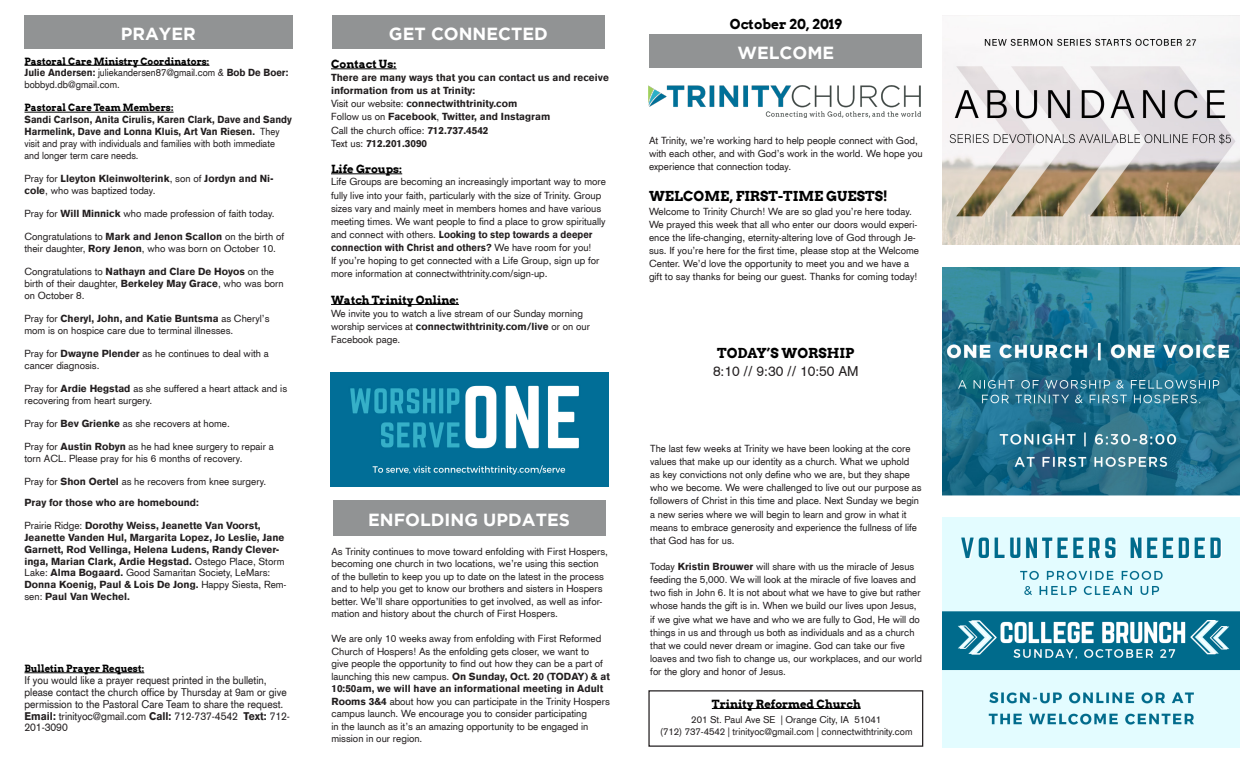
<style>
.page{position:relative;width:1260px;height:765px;background:#fff}
.page>*{position:absolute;margin:0;border:0;box-sizing:border-box;transform-origin:0 0}
.t1{font:700 17.5px "Gotham";color:#fff}
.t2{font:700 13.75px "Arvo";color:#000}
.t3{font:13.75px "Akzidenz Grotesk CE";color:#231f20}
.t4{font:700 11.25px "Arvo";color:#000}
.t5{font:10.88px/11.9px "Akzidenz Grotesk CE";color:#231f20;scale:.95 1}
.t6{font:10px/13.1px "Akzidenz Grotesk CE";color:#231f20}
.t7{font:900 10px/11.9px "Akzidenz Grotesk CE";color:#231f20}
.t8{font:900 10px/11.9px "Akzidenz Grotesk CE";color:#231f20;scale:.95 1}
.t9{font:10px/11.9px "Akzidenz Grotesk CE";color:#231f20;scale:.95 1}
.t10{font:700 10px "Arvo";color:#000;scale:.95 1}
.t11{font:9.62px "Akzidenz Grotesk CE";color:#231f20}
.s1{font-family:"Arvo";font-weight:700;color:#000}
.s2{font-weight:900}
.s3{font-weight:400}
</style>
<div class="page">
<hr style="left:331px;top:69px;width:66px;height:1px;background:#000">
<hr style="left:331px;top:174px;width:71px;height:1px;background:#000">
<hr style="left:331px;top:304px;width:128px;height:1px;background:#000">
<div style="left:649px;top:35px;width:273px;height:33px;background:#919394"></div>
<div style="left:332px;top:15px;width:273px;height:34px;background:#919394"></div>
<div style="left:24px;top:15px;width:269px;height:34px;background:#919394"></div>
<hr style="left:25px;top:65px;width:184px;height:1px;background:#000">
<hr style="left:25px;top:112px;width:149px;height:1px;background:#000">
<hr style="left:25px;top:673px;width:119px;height:1px;background:#000">
<hr style="left:712px;top:708px;width:149px;height:1px;background:#000">
<div style="left:648px;top:690px;width:275px;height:57px;border:1px solid #231f20"></div>
<img style="left:648px;top:85px;width:273px;height:33px">
<img style="left:942px;top:518px;width:298px;height:229px">
<img style="left:942px;top:15px;width:298px;height:230px">
<div style="left:333px;top:501px;width:272px;height:35px;background:#919394"></div>
<img style="left:330px;top:372px;width:279px;height:115px">
<img style="left:942px;top:267px;width:298px;height:228px">
<p class="t1" style="left:121px;top:23px;width:77px">PRAYER</p>
<p class="t9" style="left:25px;top:55px;width:279px"><span class="s1">Pastoral Care Ministry Coordinators:<br></span><span class="s2">Julie Andersen:</span> juliekandersen87@gmail.com &amp; <span class="s2">Bob De Boer: </span>bobbyd.db@gmail.com.</p>
<p class="t8" style="left:25px;top:102px;width:283px"><span class="s1">Pastoral Care Team Members:<br></span>Sandi Carlson, Anita Cirulis, Karen Clark, Dave and Sandy Harmelink, Dave and Lonna Kluis, Art Van Riesen. <span class="s3">They visit and pray with individuals and families with both immediate and longer term care needs.</span></p>
<p class="t7" style="left:25px;top:173px;width:251px"><span class="s3">Pray for</span> Lleyton Kleinwolterink<span class="s3">, son of</span> Jordyn and Ni&shy;cole<span class="s3">, who was baptized today.</span></p>
<p class="t6" style="left:25px;top:207px;width:251px">Pray for <span class="s2">Will Minnick</span> who made profession of faith today.</p>
<p class="t6" style="left:25px;top:231px;width:261px;line-height:11.9px">Congratulations to <span class="s2">Mark and Jenon Scallon</span> on the birth of their daughter, <span class="s2">Rory Jenon</span>, who was born on October 10.</p>
<p class="t6" style="left:25px;top:266px;width:261px;line-height:11.9px">Congratulations to <span class="s2">Nathayn and Clare De Hoyos</span> on the birth of their daughter, <span class="s2">Berkeley May Grace</span>, who was born on October 8.</p>
<p class="t6" style="left:25px;top:312px;width:247px;line-height:11.9px">Pray for <span class="s2">Cheryl, John, and Katie Buntsma</span> as Cheryl’s mom is on hospice care due to terminal illnesses.</p>
<p class="t6" style="left:25px;top:347px;width:246px;line-height:11.9px">Pray for <span class="s2">Dwayne Plender</span> as he continues to deal with a cancer diagnosis.</p>
<p class="t6" style="left:25px;top:382px;width:264px;line-height:11.9px">Pray for <span class="s2">Ardie Hegstad</span> as she suffered a heart attack and is recovering from heart surgery.</p>
<p class="t6" style="left:25px;top:417px;width:207px">Pray for <span class="s2">Bev Grienke</span> as she recovers at home.</p>
<p class="t6" style="left:25px;top:441px;width:251px;line-height:11.9px">Pray for <span class="s2">Austin Robyn</span> as he had knee surgery to repair a torn ACL. Please pray for his 6 months of recovery.</p>
<p class="t6" style="left:25px;top:475px;width:243px">Pray for <span class="s2">Shon Oertel</span> as he recovers from knee surgery.</p>
<p class="t7" style="left:25px;top:496px;width:176px">Pray for those who are homebound:</p>
<p class="t7" style="left:25px;top:520px;width:264px"><span class="s3">Prairie Ridge:</span> Dorothy Weiss, Jeanette Van Voorst, Jeanette Vanden Hul, Margarita Lopez, Jo Leslie, Jane Garnett, Rod Vellinga, Helena Ludens, Randy Clever&shy;inga, Marian Clark, Ardie Hegstad. <span class="s3">Ostego Place, Storm Lake:</span> Alma Bogaard. <span class="s3">Good Samaritan Society, LeMars:<br></span>Donna Koenig, Paul &amp; Lois De Jong. <span class="s3">Happy Siesta, Rem&shy;sen:</span> Paul Van Wechel.</p>
<p class="t10" style="left:25px;top:662px;width:128px">Bulletin Prayer Request:</p>
<p class="t5" style="left:25px;top:674px;width:281px">If you would like a prayer request printed in the bulletin, please contact the church office by Thursday at 9am or give permission to the Pastoral Care Team to share the request.<br><span class="s2">Email:</span> trinityoc@gmail.com <span class="s2">Call:</span> 712-737-4542 <span class="s2">Text:</span> 712- 201-3090</p>
<p class="t1" style="left:389px;top:23px;width:160px">GET CONNECTED</p>
<p class="t4" style="left:331px;top:57px;width:67px">Contact Us:</p>
<p class="t7" style="left:331px;top:71px;width:279px;line-height:13.1px">There are many ways that you can contact us and receive information from us at Trinity:</p>
<p class="t7" style="left:331px;top:98px;width:188px"><span class="s3">Visit our website:</span> connectwithtrinity.com</p>
<p class="t7" style="left:331px;top:111px;width:221px"><span class="s3">Follow us on</span> Facebook<span class="s3">,</span> Twitter, and Instagram</p>
<p class="t6" style="left:331px;top:123px;width:159px">Call the church office: <span class="s2">712.737.4542</span></p>
<p class="t7" style="left:331px;top:137px;width:98px"><span class="s3">Text us:</span> 712.201.3090</p>
<p class="t4" style="left:331px;top:162px;width:73px">Life Groups:</p>
<p class="t6" style="left:331px;top:175px;width:277px">Life Groups are becoming an increasingly important way to more fully live into your faith, particularly with the size of Trinity. Group sizes vary and mainly meet in members homes and have various meeting times. We want people to find a place to grow spiritually and connect with others. <span class="s2">Looking to step towards a deeper connection with Christ and others?</span> We have room for you!<br>If you’re hoping to get connected with a Life Group, sign up for more information at connectwithtrinity.com/sign-up.</p>
<p class="t4" style="left:331px;top:292px;width:129px">Watch Trinity Online:</p>
<p class="t6" style="left:331px;top:307px;width:261px">We invite you to watch a live stream of our Sunday morning worship services at <span class="s2">connectwithtrinity.com/live</span> or on our<br>Facebook page.</p>
<p class="t1" style="left:368px;top:510px;width:203px">ENFOLDING UPDATES</p>
<p class="t6" style="left:332px;top:545px;width:278px;line-height:12.5px">As Trinity continues to move toward enfolding with First Hospers, becoming one church in two locations, we’re using this section of the bulletin to keep you up to date on the latest in the process and to help you get to know our brothers and sisters in Hospers better. We’ll share opportunities to get involved, as well as infor&shy;mation and history about the church of First Hospers.</p>
<p class="t6" style="left:332px;top:633px;width:280px;line-height:12.5px">We are only 10 weeks away from enfolding with First Reformed Church of Hospers! As the enfolding gets closer, we want to<br>give people the opportunity to find out how they can be a part of launching this new campus. <span class="s2">On Sunday, Oct. 20 (TODAY) &amp; at 10:50am, we will have an informational meeting in Adult Rooms 3&amp;4</span> about how you can participate in the Trinity Hospers campus launch. We encourage you to consider participating<br>in the launch as it’s an amazing opportunity to be engaged in mission in our region.</p>
<p class="t2" style="left:730px;top:15px;width:114px">October 20, 2019</p>
<p class="t1" style="left:737px;top:42px;width:98px">WELCOME</p>
<p class="t6" style="left:649px;top:134px;width:275px">At Trinity, we’re working hard to help people connect with God, with each other, and with God’s work in the world. We hope you experience that connection today.</p>
<p class="t2" style="left:649px;top:188px;width:240px">WELCOME, FIRST-TIME GUESTS!</p>
<p class="t6" style="left:649px;top:204px;width:272px">Welcome to Trinity Church! We are so glad you’re here today.<br>We prayed this week that all who enter our doors would experi&shy;ence the life-changing, eternity-altering love of God through Je&shy;sus. If you’re here for the first time, please stop at the Welcome Center. We’d love the opportunity to meet you and we have a gift to say thanks for being our guest. Thanks for coming today!</p>
<p class="t2" style="left:717px;top:345px;width:139px">TODAY’S WORSHIP</p>
<p class="t3" style="left:713px;top:362px;width:147px">8:10 // 9:30 // 10:50 AM</p>
<p class="t6" style="left:650px;top:442px;width:273px">The last few weeks at Trinity we have been looking at the core values that make up our identity as a church. What we uphold<br>as key convictions not only define who we are, but they shape who we become. We were challenged to live out our purpose as followers of Christ in this time and place. Next Sunday we begin a new series where we will begin to learn and grow in what it means to embrace generosity and experience the fullness of life that God has for us.</p>
<p class="t6" style="left:650px;top:560px;width:273px">Today <span class="s2">Kristin Brouwer</span> will share with us the miracle of Jesus feeding the 5,000. We will look at the miracle of five loaves and two fish in John 6. It is not about what we have to give but rather whose hands the gift is in. When we build our lives upon Jesus, if we give what we have and who we are fully to God, He will do things in us and through us both as individuals and as a church that we could never dream or imagine. God can take our five loaves and two fish to change us, our workplaces, and our world for the glory and honor of Jesus.</p>
<p class="t4" style="left:712px;top:697px;width:150px">Trinity Reformed Church</p>
<p class="t11" style="left:691px;top:713px;width:191px">201 St. Paul Ave SE | Orange City, IA 51041</p>
<p class="t11" style="left:660px;top:726px;width:254px">(712) 737-4542 | trinityoc@gmail.com | connectwithtrinity.com</p>
</div>
